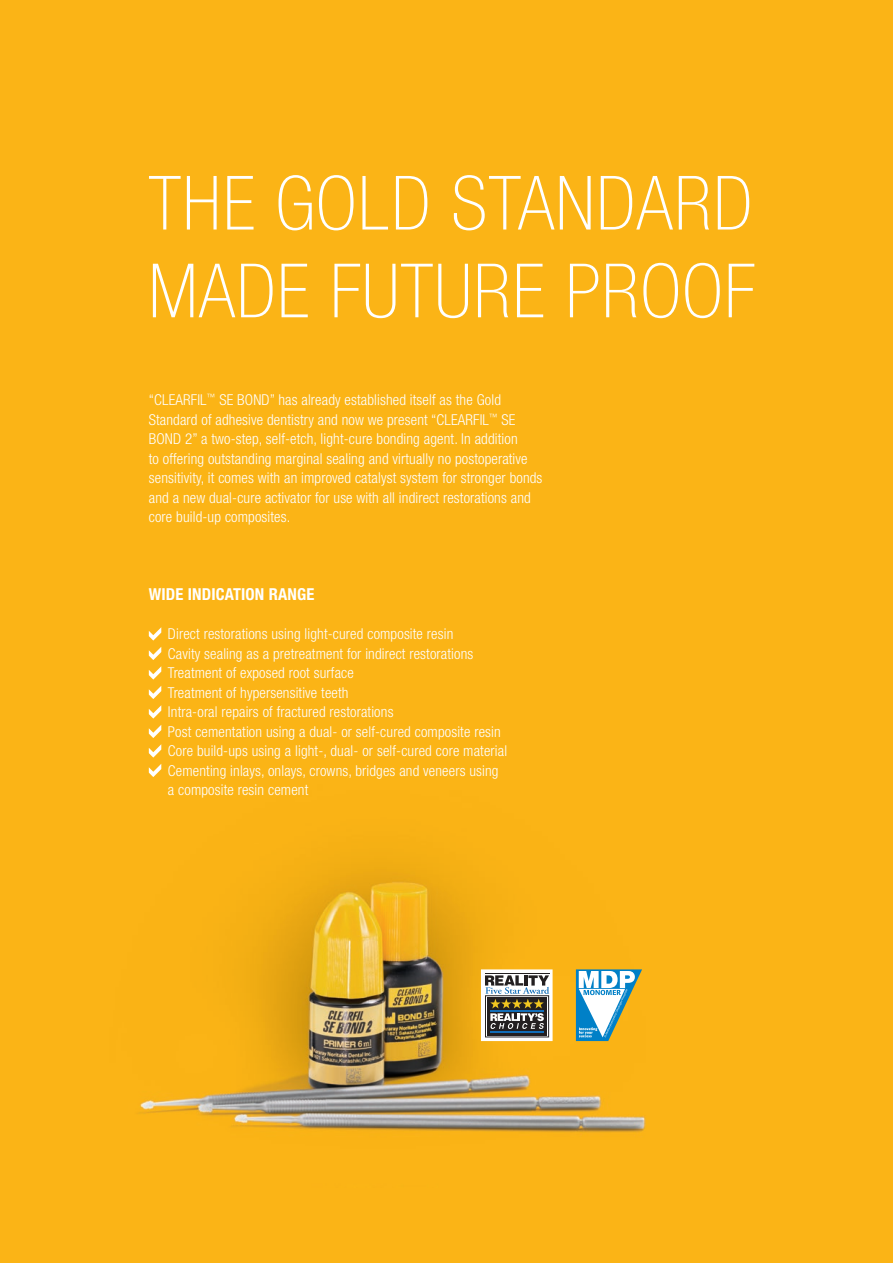
<style>
.page{position:relative;width:893px;height:1263px;background:#fbb416}
.page>*{position:absolute;margin:0;border:0;box-sizing:border-box;transform-origin:0 0}
.t1{font:100 condensed 75px/87.8px "Helvetica Neue LT Std";letter-spacing:.02em;color:#fff}
.t2{font:700 condensed 16.5px "Helvetica Neue LT Std";letter-spacing:.01em;color:#fff}
.t3{font:300 condensed 15px/19.5px "Helvetica Neue LT Std";letter-spacing:.01em;color:#fff}
</style>
<div class="page">
<img style="left:139px;top:764px;width:507px;height:369px">
<div style="left:482px;top:970px;width:70px;height:70px;background:linear-gradient(to right,#fff,#fff)"></div>
<hr style="left:485px;top:973px;width:64px;height:1px;background:#231f20">
<svg style="left:485px;top:975px;width:64px;height:62px;background:#727575"></svg>
<div style="left:481px;top:969px;width:72px;height:72px;border:2px solid #fff"></div>
<svg style="left:576px;top:969px;width:66px;height:72px"></svg>
<svg style="left:149px;top:627px;width:12px;height:14px"></svg>
<svg style="left:149px;top:647px;width:12px;height:13px"></svg>
<svg style="left:149px;top:666px;width:12px;height:14px"></svg>
<svg style="left:149px;top:686px;width:12px;height:13px"></svg>
<svg style="left:149px;top:705px;width:12px;height:14px"></svg>
<svg style="left:149px;top:725px;width:12px;height:13px"></svg>
<svg style="left:149px;top:744px;width:12px;height:14px"></svg>
<svg style="left:149px;top:764px;width:12px;height:13px"></svg>
<h1 class="t1" style="left:149px;top:159px;width:607px">THE GOLD STANDARD<br>MADE FUTURE PROOF</h1>
<p class="t3" style="left:149px;top:390px;width:395px">“CLEARFIL<sup>™</sup> SE BOND” has already established itself as the Gold Standard of adhesive dentistry and now we present “CLEARFIL<sup>™</sup> SE BOND 2” a two-step, self-etch, light-cure bonding agent. In addition<br>to offering outstanding marginal sealing and virtually no postoperative sensitivity, it comes with an improved catalyst system for stronger bonds and a new dual-cure activator for use with all indirect restorations and core build-up composites.</p>
<p class="t2" style="left:149px;top:584px;width:167px">WIDE INDICATION RANGE</p>
<p class="t3" style="left:168px;top:624px;width:341px">Direct restorations using light-cured composite resin<br>Cavity sealing as a pretreatment for indirect restorations Treatment of exposed root surface<br>Treatment of hypersensitive teeth<br>Intra-oral repairs of fractured restorations<br>Post cementation using a dual- or self-cured composite resin Core build-ups using a light-, dual- or self-cured core material Cementing inlays, onlays, crowns, bridges and veneers using a composite resin cement</p>
</div>
